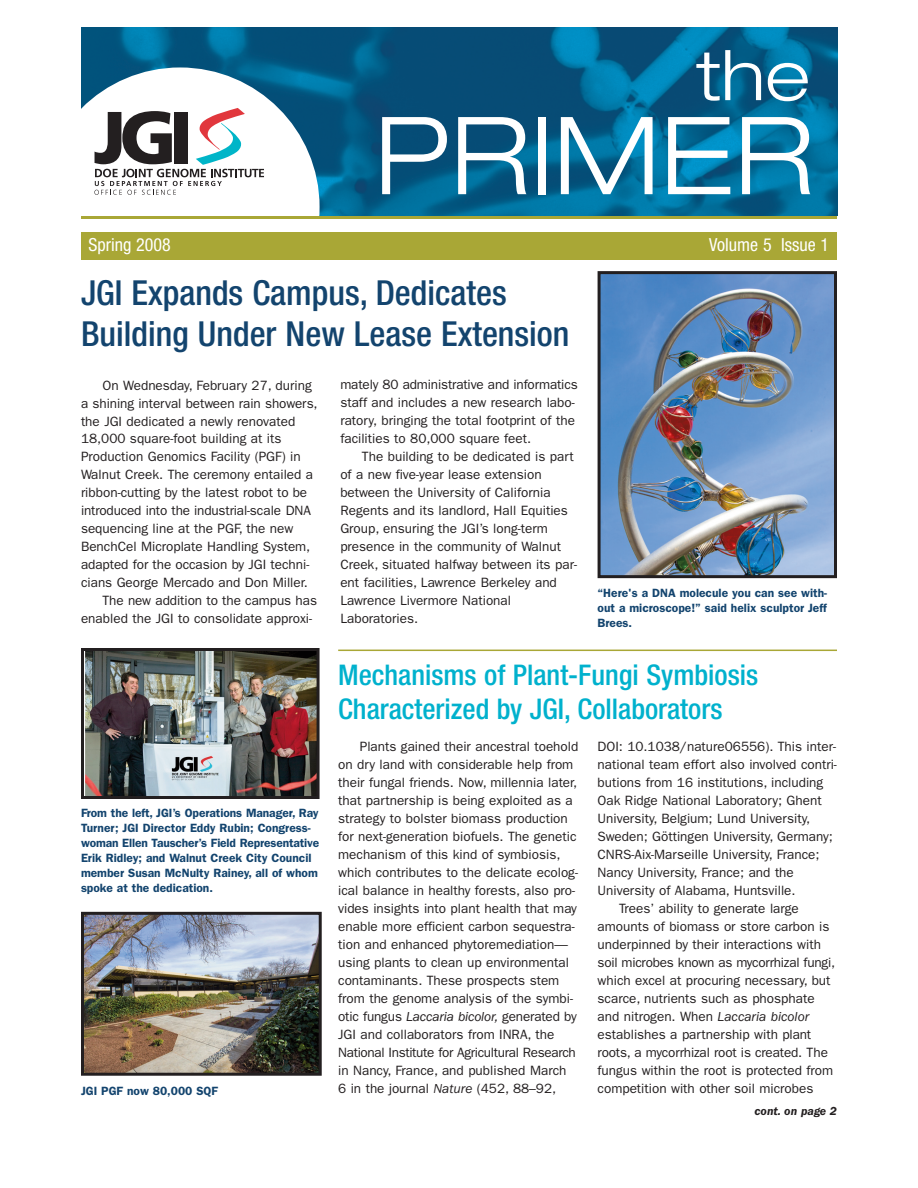
<style>
.page{position:relative;width:918px;height:1188px;background:#fff}
.page>*{position:absolute;margin:0;border:0;box-sizing:border-box;transform-origin:0 0}
.t1{font:300 expanded 108px "Helvetica Neue";color:#fff}
.t2{font:300 expanded 69.45px "Helvetica Neue";color:#fff}
.t3{font:500 condensed 34.5px/41.4px "Helvetica Neue";color:#13446e}
.t4{font:500 condensed 28.5px/34.2px "Helvetica Neue";color:#00b1cd}
.t5{font:condensed 18px "Helvetica Neue LT Std";color:#fff}
.t6{font:13.5px/18px "ITC Franklin Gothic Std";color:#231f20}
.t7{font:13.5px "ITC Franklin Gothic Std";letter-spacing:-.02em;color:#231f20}
.t8{font:600 12px/15px "ITC Franklin Gothic Std";color:#13446e}
.t9{font:italic 600 12px "ITC Franklin Gothic Std";color:#231f20}
.s1{font-style:italic}
</style>
<div class="page">
<img style="left:81px;top:27px;width:756px;height:189px">
<div style="left:41px;top:67px;width:279px;height:280px;background:#fff;border-radius:50%"></div>
<svg style="left:94px;top:108px;width:170px;height:87px"></svg>
<hr style="left:81px;top:216px;width:756px;height:3px;background:#a9a736">
<div style="left:81px;top:232px;width:756px;height:27px;background:#a9a736"></div>
<img style="left:85px;top:652px;width:231px;height:143px">
<div style="left:81px;top:648px;width:239px;height:151px;border:3px solid #231f20"></div>
<img style="left:85px;top:916px;width:233px;height:156px">
<div style="left:81px;top:912px;width:241px;height:164px;border:3px solid #231f20"></div>
<img style="left:602px;top:275px;width:231px;height:299px">
<div style="left:598px;top:271px;width:239px;height:307px;border:3px solid #231f20"></div>
<hr style="left:338px;top:650px;width:499px;height:1px;background:#a9a736">
<h2 class="t2" style="left:697px;top:50px;width:115px">the</h2>
<h1 class="t1" style="left:374px;top:116px;width:441px">PRIMER</h1>
<h3 class="t5" style="left:88px;top:234px;width:84px">Spring 2008</h3>
<h3 class="t5" style="left:709px;top:234px;width:121px">Volume 5 Issue 1</h3>
<h3 class="t3" style="left:81px;top:275px;width:490px">JGI Expands Campus, Dedicates<br>Building Under New Lease Extension</h3>
<p class="t6" style="left:103px;top:377px;width:211px">On Wednesday, February 27, during</p>
<p class="t6" style="left:81px;top:395px;width:238px">a shining interval between rain showers,</p>
<p class="t6" style="left:81px;top:413px;width:216px">the JGI dedicated a newly renovated</p>
<p class="t6" style="left:81px;top:431px;width:202px">18,000 square-foot building at its</p>
<p class="t6" style="left:81px;top:449px;width:221px">Production Genomics Facility (PGF) in</p>
<p class="t6" style="left:81px;top:467px;width:234px">Walnut Creek. The ceremony entailed a</p>
<p class="t6" style="left:81px;top:485px;width:228px">ribbon-cutting by the latest robot to be</p>
<p class="t6" style="left:81px;top:503px;width:232px">introduced into the industrial-scale DNA</p>
<p class="t6" style="left:81px;top:521px;width:214px">sequencing line at the PGF, the new</p>
<p class="t6" style="left:81px;top:539px;width:231px">BenchCel Microplate Handling System,</p>
<p class="t6" style="left:81px;top:557px;width:230px">adapted for the occasion by JGI techni-</p>
<p class="t6" style="left:81px;top:575px;width:228px">cians George Mercado and Don Miller.</p>
<p class="t6" style="left:103px;top:593px;width:216px">The new addition to the campus has</p>
<p class="t6" style="left:81px;top:611px;width:233px">enabled the JGI to consolidate approxi-</p>
<p class="t6" style="left:340px;top:377px;width:239px">mately 80 administrative and informatics staff and includes a new research labo&shy;ratory, bringing the total footprint of the facilities to 80,000 square feet.</p>
<p class="t6" style="left:340px;top:449px;width:238px;text-indent:22px">The building to be dedicated is part of a new five-year lease extension between the University of California Regents and its landlord, Hall Equities Group, ensuring the JGI’s long-term presence in the community of Walnut Creek, situated halfway between its par&shy;ent facilities, Lawrence Berkeley and Lawrence Livermore National Laboratories.</p>
<p class="t8" style="left:598px;top:586px;width:231px;text-align:justify">“Here's a DNA molecule you can see with&shy;out a microscope!” said helix sculptor Jeff Brees.</p>
<p class="t8" style="left:81px;top:807px;width:240px">From the left, JGI’s Operations Manager, Ray Turner; JGI Director Eddy Rubin; Congress&shy;woman Ellen Tauscher’s Field Representative Erik Ridley; and Walnut Creek City Council member Susan McNulty Rainey, all of whom spoke at the dedication.</p>
<p class="t8" style="left:81px;top:1084px;width:138px">JGI PGF now 80,000 SQF</p>
<h3 class="t4" style="left:338px;top:660px;width:422px">Mechanisms of Plant-Fungi Symbiosis<br>Characterized by JGI, Collaborators</h3>
<p class="t6" style="left:338px;top:739px;width:242px;text-indent:22px">Plants gained their ancestral toehold on dry land with considerable help from their fungal friends. Now, millennia later, that partnership is being exploited as a strategy to bolster biomass production for next-generation biofuels. The genetic mechanism of this kind of symbiosis, which contributes to the delicate ecolog&shy;ical balance in healthy forests, also pro&shy;vides insights into plant health that may enable more efficient carbon sequestra&shy;tion and enhanced phytoremediation— using plants to clean up environmental contaminants. These prospects stem from the genome analysis of the symbi&shy;otic fungus <span class="s1">Laccaria bicolor,</span> generated by JGI and collaborators from INRA, the National Institute for Agricultural Research in Nancy, France, and published March<br>6 in the journal <span class="s1">Nature</span> (452, 88–92,</p>
<p class="t6" style="left:598px;top:739px;width:240px">DOI: 10.1038/nature06556). This inter-</p>
<p class="t6" style="left:598px;top:757px;width:241px">national team effort also involved contri-</p>
<p class="t6" style="left:598px;top:775px;width:227px">butions from 16 institutions, including</p>
<p class="t6" style="left:598px;top:793px;width:226px">Oak Ridge National Laboratory; Ghent</p>
<p class="t6" style="left:598px;top:811px;width:214px">University, Belgium; Lund University,</p>
<p class="t6" style="left:598px;top:829px;width:237px">Sweden; Göttingen University, Germany;</p>
<p class="t6" style="left:598px;top:847px;width:223px">CNRS-Aix-Marseille University, France;</p>
<p class="t6" style="left:598px;top:865px;width:198px">Nancy University, France; and the</p>
<p class="t6" style="left:598px;top:883px;width:200px">University of Alabama, Huntsville.</p>
<p class="t6" style="left:619px;top:901px;width:181px">Trees’ ability to generate large</p>
<p class="t6" style="left:598px;top:919px;width:233px">amounts of biomass or store carbon is</p>
<p class="t6" style="left:598px;top:937px;width:225px">underpinned by their interactions with</p>
<p class="t7" style="left:598px;top:958px;width:239px">soil microbes known as mycorrhizal fungi,</p>
<p class="t6" style="left:598px;top:973px;width:235px">which excel at procuring necessary, but</p>
<p class="t6" style="left:598px;top:991px;width:219px">scarce, nutrients such as phosphate</p>
<p class="t6" style="left:598px;top:1009px;width:213px">and nitrogen. When <span class="s1">Laccaria bicolor</span></p>
<p class="t6" style="left:598px;top:1027px;width:215px">establishes a partnership with plant</p>
<p class="t6" style="left:598px;top:1045px;width:232px">roots, a mycorrhizal root is created. The</p>
<p class="t6" style="left:598px;top:1063px;width:237px">fungus within the root is protected from</p>
<p class="t6" style="left:598px;top:1081px;width:217px">competition with other soil microbes</p>
<p class="t9" style="left:755px;top:1104px;width:84px">cont. on page 2</p>
</div>
